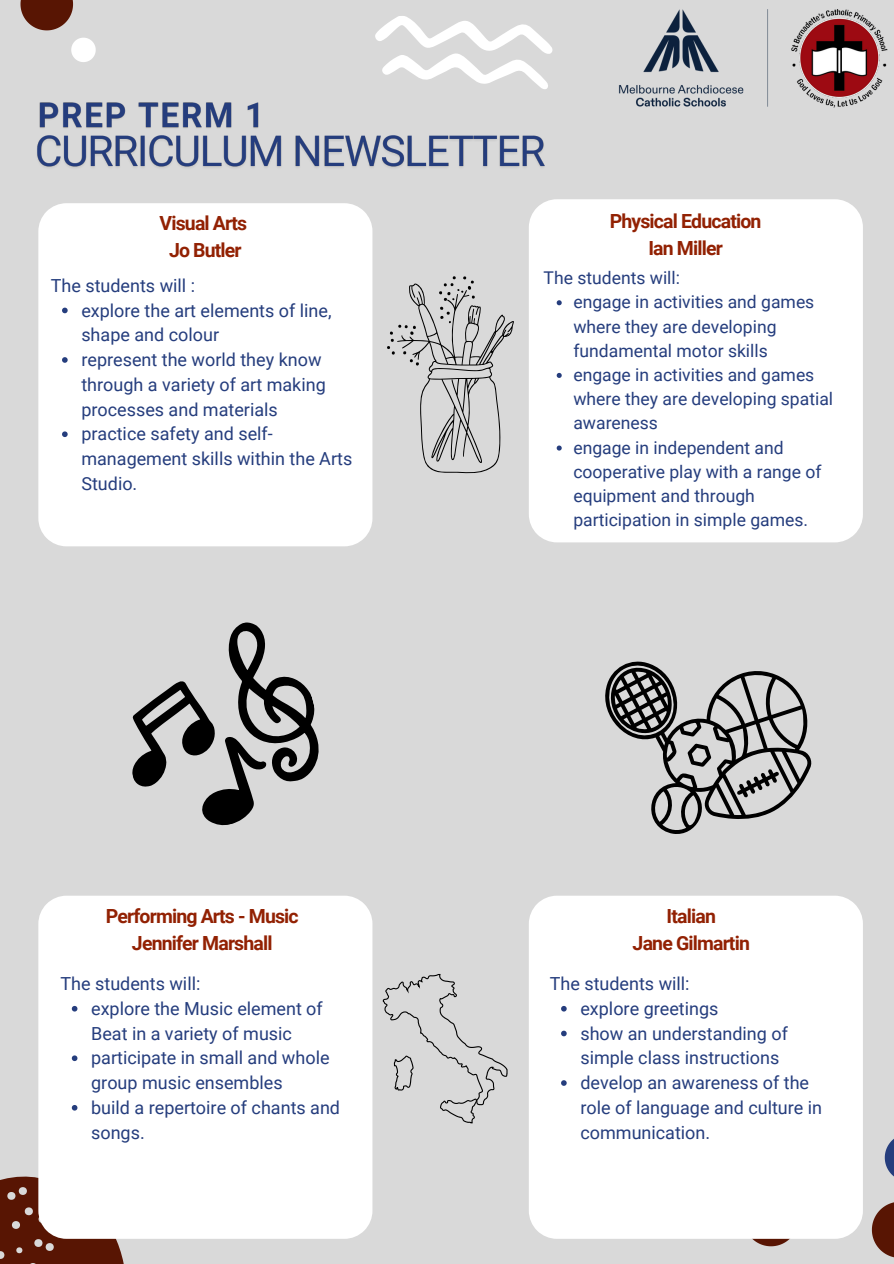
<style>
.page{position:relative;width:894px;height:1264px;background:#fff}
.page>*{position:absolute;margin:0;border:0;box-sizing:border-box;transform-origin:0 0}
.t1{font:700 19.5px/27px "Roboto";letter-spacing:-.045em;color:#922103;text-align:center}
.t2{font:18px/24.8px "Roboto";color:#253d7d}
.t3{font:17.55px/24.2px "Roboto";color:#253d7d}
</style>
<div class="page">
<div style="left:0;top:0;width:893px;height:1263px;background:#d9d9d9"></div>
<svg style="left:20px;top:0;width:53px;height:30px"></svg>
<svg style="left:71px;top:38px;width:25px;height:24px"></svg>
<svg style="left:743px;top:1238px;width:55px;height:8px"></svg>
<svg style="left:871px;top:1202px;width:22px;height:55px"></svg>
<svg style="left:884px;top:1139px;width:9px;height:37px"></svg>
<svg style="left:0;top:1176px;width:144px;height:87px"></svg>
<div style="left:38px;top:203px;width:334px;height:343px;background:#fff"></div>
<div style="left:529px;top:199px;width:333px;height:343px;background:#fff"></div>
<div style="left:38px;top:895px;width:334px;height:343px;background:#fff"></div>
<div style="left:529px;top:895px;width:333px;height:343px;background:#fff"></div>
<svg style="left:387px;top:276px;width:127px;height:197px"></svg>
<svg style="left:605px;top:661px;width:207px;height:173px"></svg>
<svg style="left:132px;top:622px;width:187px;height:204px"></svg>
<svg style="left:383px;top:974px;width:124px;height:149px"></svg>
<img style="left:37px;top:135px;width:508px;height:33px">
<img style="left:37px;top:102px;width:229px;height:34px">
<svg style="left:62px;top:307px;width:6px;height:6px"></svg>
<svg style="left:62px;top:357px;width:6px;height:6px"></svg>
<svg style="left:62px;top:431px;width:6px;height:6px"></svg>
<svg style="left:72px;top:1005px;width:5px;height:6px"></svg>
<svg style="left:72px;top:1055px;width:5px;height:6px"></svg>
<svg style="left:72px;top:1104px;width:5px;height:6px"></svg>
<svg style="left:561px;top:1005px;width:5px;height:6px"></svg>
<svg style="left:561px;top:1030px;width:5px;height:6px"></svg>
<svg style="left:561px;top:1080px;width:5px;height:5px"></svg>
<svg style="left:556px;top:300px;width:5px;height:5px"></svg>
<svg style="left:556px;top:373px;width:5px;height:5px"></svg>
<svg style="left:556px;top:445px;width:5px;height:5px"></svg>
<img style="left:618px;top:9px;width:270px;height:99px">
<svg style="left:375px;top:16px;width:177px;height:73px"></svg>
<p class="t1" style="left:159px;top:210px;width:89px">Visual Arts<br>Jo Butler</p>
<p class="t2" style="left:51px;top:273px;width:146px">The students will :</p>
<p class="t2" style="left:81px;top:298px;width:252px">explore the art elements of line, shape and colour</p>
<h3 class="t2" style="left:81px;top:347px;width:246px">represent the world they know through a variety of art making processes and materials</h3>
<p class="t2" style="left:81px;top:422px;width:272px">practice safety and self&shy;management skills within the Arts<br>Studio.</p>
<p class="t1" style="left:609px;top:208px;width:153px">Physical Education<br>Ian Miller</p>
<h3 class="t3" style="left:543px;top:266px;width:138px">The students will:</h3>
<p class="t3" style="left:573px;top:290px;width:242px">engage in activities and games where they are developing fundamental motor skills</p>
<p class="t3" style="left:573px;top:363px;width:261px">engage in activities and games where they are developing spatial awareness</p>
<p class="t3" style="left:573px;top:435px;width:249px">engage in independent and cooperative play with a range of equipment and through participation in simple games.</p>
<p class="t1" style="left:106px;top:902px;width:194px">Performing Arts - Music<br>Jennifer Marshall</p>
<p class="t1" style="left:632px;top:902px;width:119px">Italian<br>Jane Gilmartin</p>
<p class="t2" style="left:61px;top:971px;width:141px">The students will:</p>
<h3 class="t2" style="left:91px;top:996px;width:233px">explore the Music element of<br>Beat in a variety of music</h3>
<p class="t2" style="left:91px;top:1045px;width:240px">participate in small and whole group music ensembles</p>
<p class="t2" style="left:91px;top:1095px;width:250px">build a repertoire of chants and songs.</p>
<p class="t2" style="left:549px;top:971px;width:141px">The students will:</p>
<p class="t2" style="left:580px;top:996px;width:139px">explore greetings</p>
<p class="t2" style="left:580px;top:1021px;width:209px">show an understanding of simple class instructions</p>
<p class="t2" style="left:580px;top:1070px;width:243px">develop an awareness of the role of language and culture in communication.</p>
</div>
